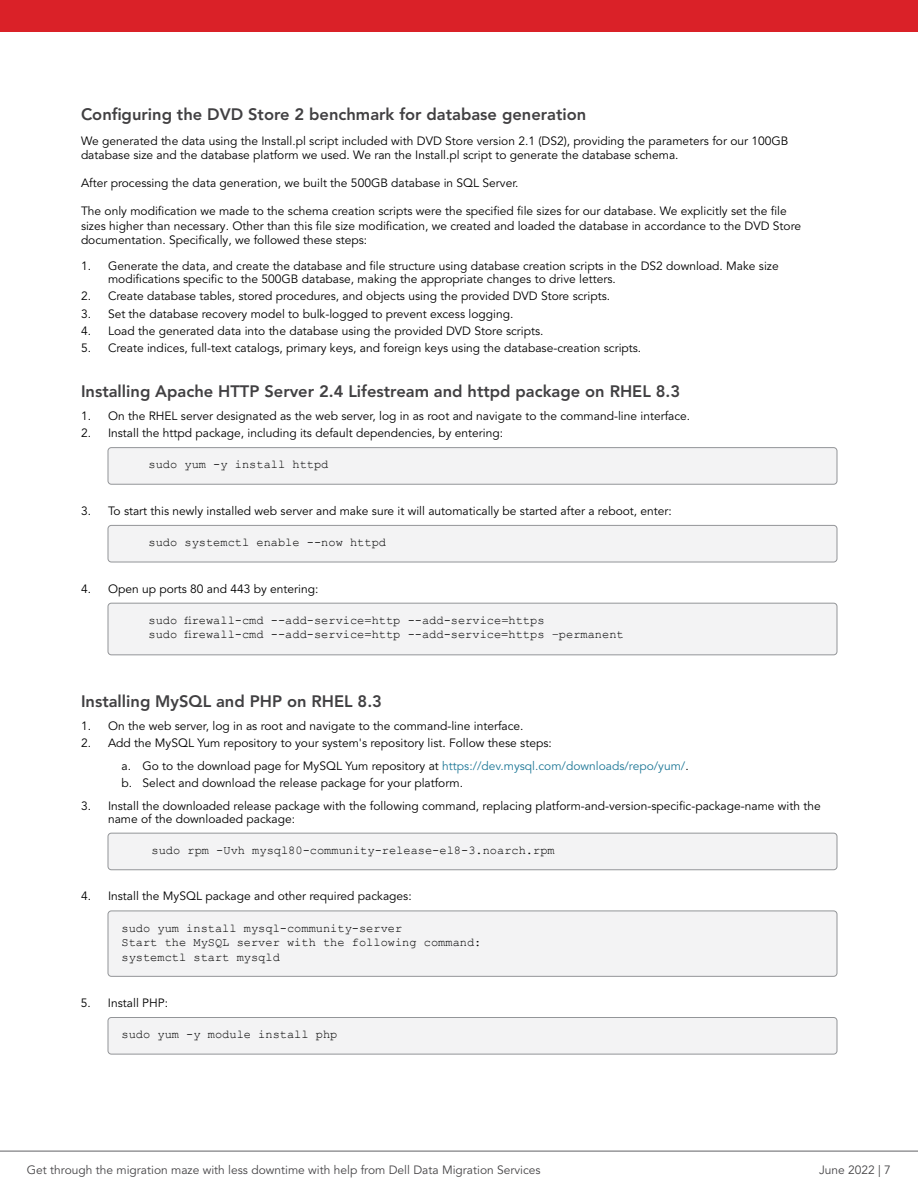
<style>
.page{position:relative;width:918px;height:1188px;background:#fff}
.page>*{position:absolute;margin:0;border:0;box-sizing:border-box;transform-origin:0 0}
.t1{font:800 16.5px "Avenir LT Pro";color:#414042}
.t2{font:12px/14.4px "Avenir LT Pro";color:#000}
.t3{font:12px/14.4px "Courier New";color:#000}
.t4{font:12px "Avenir LT Pro";color:#464547}
.s1{color:#1f7897}
</style>
<div class="page">
<div style="left:108px;top:448px;width:729px;height:36px;background:#f3f3f4;border-radius:3px"></div>
<div style="left:108px;top:447px;width:729px;height:37px;border:1px solid #939598;border-radius:3px"></div>
<div style="left:108px;top:525px;width:729px;height:37px;background:#f3f3f4;border-radius:3px"></div>
<div style="left:108px;top:525px;width:729px;height:37px;border:1px solid #939598;border-radius:3px"></div>
<div style="left:108px;top:603px;width:729px;height:52px;background:#f3f3f4;border-radius:3px"></div>
<div style="left:108px;top:603px;width:729px;height:52px;border:1px solid #939598;border-radius:3px"></div>
<div style="left:108px;top:833px;width:729px;height:37px;background:#f3f3f4;border-radius:3px"></div>
<div style="left:108px;top:833px;width:729px;height:37px;border:1px solid #939598;border-radius:3px"></div>
<div style="left:108px;top:911px;width:729px;height:65px;background:#f3f3f4;border-radius:3px"></div>
<div style="left:108px;top:911px;width:729px;height:66px;border:1px solid #939598;border-radius:3px"></div>
<div style="left:108px;top:1018px;width:729px;height:36px;background:#f3f3f4;border-radius:3px"></div>
<div style="left:108px;top:1017px;width:729px;height:37px;border:1px solid #939598;border-radius:3px"></div>
<hr style="left:0;top:1151px;width:918px;height:1px;background:#616264">
<div style="left:0;top:0;width:918px;height:32px;background:#da2128"></div>
<h1 class="t1" style="left:81px;top:105px;width:507px">Configuring the DVD Store 2 benchmark for database generation</h1>
<p class="t2" style="left:81px;top:134px;width:709px">We generated the data using the Install.pl script included with DVD Store version 2.1 (DS2), providing the parameters for our 100GB database size and the database platform we used. We ran the Install.pl script to generate the database schema.</p>
<p class="t2" style="left:81px;top:176px;width:439px">After processing the data generation, we built the 500GB database in SQL Server.</p>
<p class="t2" style="left:81px;top:204px;width:722px">The only modification we made to the schema creation scripts were the specified file sizes for our database. We explicitly set the file sizes higher than necessary. Other than this file size modification, we created and loaded the database in accordance to the DVD Store documentation. Specifically, we followed these steps:</p>
<p class="t2" style="left:108px;top:260px;width:672px;line-height:12.8px;text-indent:-27px">1. Generate the data, and create the database and file structure using database creation scripts in the DS2 download. Make size modifications specific to the 500GB database, making the appropriate changes to drive letters.</p>
<p class="t2" style="left:81px;top:289px;width:531px">2. Create database tables, stored procedures, and objects using the provided DVD Store scripts.</p>
<p class="t2" style="left:81px;top:307px;width:434px">3. Set the database recovery model to bulk-logged to prevent excess logging.</p>
<p class="t2" style="left:81px;top:324px;width:464px">4. Load the generated data into the database using the provided DVD Store scripts.</p>
<p class="t2" style="left:81px;top:341px;width:562px">5. Create indices, full-text catalogs, primary keys, and foreign keys using the database-creation scripts.</p>
<h1 class="t1" style="left:81px;top:381px;width:601px">Installing Apache HTTP Server 2.4 Lifestream and httpd package on RHEL 8.3</h1>
<p class="t2" style="left:81px;top:409px;width:611px">1. On the RHEL server designated as the web server, log in as root and navigate to the command-line interface.</p>
<p class="t2" style="left:81px;top:426px;width:424px">2. Install the httpd package, including its default dependencies, by entering:</p>
<p class="t3" style="left:148px;top:457px;width:182px">sudo yum -y install httpd</p>
<p class="t2" style="left:81px;top:504px;width:592px">3. To start this newly installed web server and make sure it will automatically be started after a reboot, enter:</p>
<p class="t3" style="left:148px;top:535px;width:239px">sudo systemctl enable --now httpd</p>
<p class="t2" style="left:81px;top:582px;width:239px">4. Open up ports 80 and 443 by entering:</p>
<p class="t3" style="left:148px;top:613px;width:477px">sudo firewall-cmd --add-service=http --add-service=https<br>sudo firewall-cmd --add-service=http --add-service=https –permanent</p>
<h1 class="t1" style="left:81px;top:691px;width:303px">Installing MySQL and PHP on RHEL 8.3</h1>
<p class="t2" style="left:81px;top:718px;width:444px">1. On the web server, log in as root and navigate to the command-line interface.</p>
<p class="t2" style="left:121px;top:732px;width:569px;line-height:22.8px;text-indent:-40px">2. Add the MySQL Yum repository to your system's repository list. Follow these steps:<br>a. Go to the download page for MySQL Yum repository at <span class="s1">https://dev.mysql.com/downloads/repo/yum/</span>.</p>
<p class="t2" style="left:121px;top:776px;width:343px">b. Select and download the release package for your platform.</p>
<p class="t2" style="left:108px;top:800px;width:714px;line-height:12.8px;text-indent:-27px">3. Install the downloaded release package with the following command, replacing platform-and-version-specific-package-name with the name of the downloaded package:</p>
<p class="t3" style="left:152px;top:843px;width:405px">sudo rpm -Uvh mysql80-community-release-el8-3.noarch.rpm</p>
<p class="t2" style="left:81px;top:889px;width:332px">4. Install the MySQL package and other required packages:</p>
<p class="t3" style="left:121px;top:920px;width:362px">sudo yum install mysql-community-server<br>Start the MySQL server with the following command: systemctl start mysqld</p>
<p class="t2" style="left:81px;top:996px;width:89px">5. Install PHP:</p>
<p class="t3" style="left:121px;top:1027px;width:218px">sudo yum -y module install php</p>
<p class="t4" style="left:27px;top:1163px;width:515px">Get through the migration maze with less downtime with help from Dell Data Migration Services</p>
<p class="t4" style="left:819px;top:1163px;width:73px">June 2022 | 7</p>
</div>
